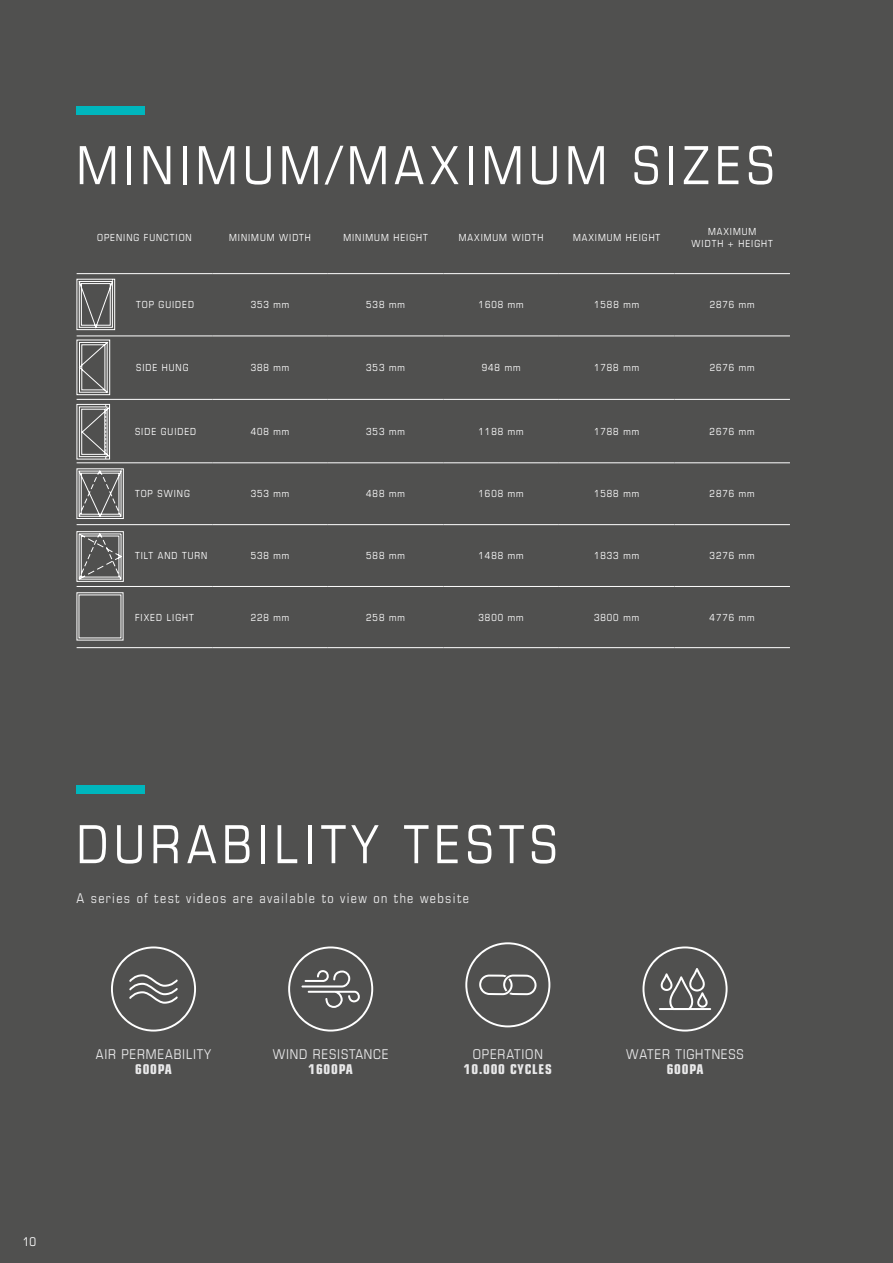
<style>
.page{position:relative;width:893px;height:1263px;background:#50504f}
.page>*{position:absolute;margin:0;border:0;box-sizing:border-box;transform-origin:0 0}
.t1{font:condensed 52.5px "Eurostile LT Std";letter-spacing:.1em;color:#fff}
.t2{font:condensed 13.5px "Eurostile LT Std";letter-spacing:.06em;color:#e9e9ea}
.t3{font:condensed 13.5px "Eurostile LT Std";letter-spacing:.1em;color:#e9e9ea}
.t4{font:700 condensed 13.5px "Eurostile LT Std";letter-spacing:.06em;color:#e9e9ea}
.t5{font:condensed 12px "Eurostile LT Std";color:#fff}
.t6{font:condensed 9.75px/12.1px "Eurostile LT Std";letter-spacing:.1em;color:#fff;text-align:center}
</style>
<div class="page">
<hr style="left:77px;top:273px;width:135px;height:1px;background:#fff">
<hr style="left:212px;top:273px;width:116px;height:1px;background:#fff">
<hr style="left:328px;top:273px;width:115px;height:1px;background:#fff">
<hr style="left:443px;top:273px;width:116px;height:1px;background:#fff">
<hr style="left:559px;top:273px;width:115px;height:1px;background:#fff">
<hr style="left:674px;top:273px;width:116px;height:1px;background:#fff">
<hr style="left:77px;top:336px;width:135px;height:1px;background:#fff">
<hr style="left:212px;top:336px;width:116px;height:1px;background:#fff">
<hr style="left:328px;top:336px;width:115px;height:1px;background:#fff">
<hr style="left:443px;top:336px;width:116px;height:1px;background:#fff">
<hr style="left:559px;top:336px;width:115px;height:1px;background:#fff">
<hr style="left:674px;top:336px;width:116px;height:1px;background:#fff">
<hr style="left:77px;top:399px;width:135px;height:1px;background:#fff">
<hr style="left:212px;top:399px;width:116px;height:1px;background:#fff">
<hr style="left:328px;top:399px;width:115px;height:1px;background:#fff">
<hr style="left:443px;top:399px;width:116px;height:1px;background:#fff">
<hr style="left:559px;top:399px;width:115px;height:1px;background:#fff">
<hr style="left:674px;top:399px;width:116px;height:1px;background:#fff">
<hr style="left:77px;top:463px;width:135px;height:1px;background:#fff">
<hr style="left:212px;top:463px;width:116px;height:1px;background:#fff">
<hr style="left:328px;top:463px;width:115px;height:1px;background:#fff">
<hr style="left:443px;top:463px;width:116px;height:1px;background:#fff">
<hr style="left:559px;top:463px;width:115px;height:1px;background:#fff">
<hr style="left:674px;top:463px;width:116px;height:1px;background:#fff">
<hr style="left:77px;top:524px;width:135px;height:1px;background:#fff">
<hr style="left:212px;top:524px;width:116px;height:1px;background:#fff">
<hr style="left:328px;top:524px;width:115px;height:1px;background:#fff">
<hr style="left:443px;top:524px;width:116px;height:1px;background:#fff">
<hr style="left:559px;top:524px;width:115px;height:1px;background:#fff">
<hr style="left:674px;top:524px;width:116px;height:1px;background:#fff">
<hr style="left:77px;top:586px;width:135px;height:1px;background:#fff">
<hr style="left:212px;top:586px;width:116px;height:1px;background:#fff">
<hr style="left:328px;top:586px;width:115px;height:1px;background:#fff">
<hr style="left:443px;top:586px;width:116px;height:1px;background:#fff">
<hr style="left:559px;top:586px;width:115px;height:1px;background:#fff">
<hr style="left:674px;top:586px;width:116px;height:1px;background:#fff">
<hr style="left:77px;top:647px;width:135px;height:1px;background:#fff">
<hr style="left:212px;top:647px;width:116px;height:1px;background:#fff">
<hr style="left:328px;top:647px;width:115px;height:1px;background:#fff">
<hr style="left:443px;top:647px;width:116px;height:1px;background:#fff">
<hr style="left:559px;top:647px;width:115px;height:1px;background:#fff">
<hr style="left:674px;top:647px;width:116px;height:1px;background:#fff">
<div style="left:77px;top:106px;width:68px;height:9px;background:#00b6bd"></div>
<div style="left:77px;top:785px;width:68px;height:9px;background:#00b6bd"></div>
<svg style="left:288px;top:946px;width:85px;height:85px"></svg>
<svg style="left:465px;top:942px;width:85px;height:85px"></svg>
<svg style="left:111px;top:946px;width:85px;height:85px"></svg>
<svg style="left:642px;top:946px;width:86px;height:85px"></svg>
<hr style="left:659px;top:1008px;width:52px;height:2px;background:#fff">
<svg style="left:76px;top:592px;width:48px;height:49px"></svg>
<svg style="left:76px;top:278px;width:39px;height:52px"></svg>
<svg style="left:76px;top:339px;width:34px;height:56px"></svg>
<svg style="left:76px;top:468px;width:48px;height:51px"></svg>
<svg style="left:76px;top:404px;width:34px;height:56px"></svg>
<svg style="left:76px;top:531px;width:48px;height:51px"></svg>
<h1 class="t1" style="left:77px;top:134px;width:700px">MINIMUM/MAXIMUM SIZES</h1>
<p class="t6" style="left:97px;top:231px;width:96px">OPENING FUNCTION</p>
<p class="t6" style="left:229px;top:231px;width:83px">MINIMUM WIDTH</p>
<p class="t6" style="left:343px;top:231px;width:86px">MINIMUM HEIGHT</p>
<p class="t6" style="left:459px;top:231px;width:86px">MAXIMUM WIDTH</p>
<p class="t6" style="left:573px;top:231px;width:89px">MAXIMUM HEIGHT</p>
<p class="t6" style="left:692px;top:225px;width:83px">MAXIMUM<br>WIDTH + HEIGHT</p>
<p class="t6" style="left:136px;top:299px;width:59px">TOP GUIDED</p>
<p class="t6" style="left:251px;top:299px;width:40px">353 mm</p>
<p class="t6" style="left:366px;top:299px;width:40px">538 mm</p>
<p class="t6" style="left:479px;top:299px;width:47px">1608 mm</p>
<p class="t6" style="left:594px;top:299px;width:47px">1588 mm</p>
<p class="t6" style="left:710px;top:299px;width:47px">2876 mm</p>
<p class="t6" style="left:136px;top:362px;width:54px">SIDE HUNG</p>
<p class="t6" style="left:251px;top:362px;width:40px">388 mm</p>
<p class="t6" style="left:366px;top:362px;width:40px">353 mm</p>
<p class="t6" style="left:482px;top:362px;width:40px">948 mm</p>
<p class="t6" style="left:594px;top:362px;width:47px">1788 mm</p>
<p class="t6" style="left:710px;top:362px;width:47px">2676 mm</p>
<p class="t6" style="left:135px;top:425px;width:63px">SIDE GUIDED</p>
<p class="t6" style="left:251px;top:425px;width:40px">408 mm</p>
<p class="t6" style="left:366px;top:425px;width:40px">353 mm</p>
<p class="t6" style="left:479px;top:425px;width:47px">1188 mm</p>
<p class="t6" style="left:594px;top:425px;width:47px">1788 mm</p>
<p class="t6" style="left:710px;top:425px;width:47px">2676 mm</p>
<p class="t6" style="left:135px;top:488px;width:56px">TOP SWING</p>
<p class="t6" style="left:251px;top:488px;width:40px">353 mm</p>
<p class="t6" style="left:366px;top:488px;width:40px">488 mm</p>
<p class="t6" style="left:479px;top:488px;width:47px">1608 mm</p>
<p class="t6" style="left:594px;top:488px;width:47px">1588 mm</p>
<p class="t6" style="left:710px;top:488px;width:47px">2876 mm</p>
<p class="t6" style="left:135px;top:549px;width:74px">TILT AND TURN</p>
<p class="t6" style="left:251px;top:549px;width:40px">538 mm</p>
<p class="t6" style="left:366px;top:549px;width:40px">588 mm</p>
<p class="t6" style="left:479px;top:549px;width:47px">1488 mm</p>
<p class="t6" style="left:594px;top:549px;width:47px">1833 mm</p>
<p class="t6" style="left:710px;top:549px;width:47px">3276 mm</p>
<p class="t6" style="left:135px;top:611px;width:60px">FIXED LIGHT</p>
<p class="t6" style="left:251px;top:611px;width:40px">228 mm</p>
<p class="t6" style="left:366px;top:611px;width:40px">258 mm</p>
<p class="t6" style="left:479px;top:611px;width:47px">3800 mm</p>
<p class="t6" style="left:594px;top:611px;width:47px">3800 mm</p>
<p class="t6" style="left:710px;top:611px;width:47px">4776 mm</p>
<h1 class="t1" style="left:77px;top:813px;width:483px">DURABILITY TESTS</h1>
<h2 class="t3" style="left:77px;top:890px;width:394px">A series of test videos are available to view on the website</h2>
<h2 class="t2" style="left:96px;top:1046px;width:117px">AIR PERMEABILITY</h2>
<h2 class="t4" style="left:135px;top:1061px;width:38px">600PA</h2>
<h2 class="t2" style="left:273px;top:1046px;width:117px">WIND RESISTANCE</h2>
<h2 class="t4" style="left:308px;top:1061px;width:46px">1600PA</h2>
<h2 class="t2" style="left:473px;top:1046px;width:71px">OPERATION</h2>
<h2 class="t4" style="left:464px;top:1061px;width:89px">10.000 CYCLES</h2>
<p class="t5" style="left:23px;top:1234px;width:15px">10</p>
<h2 class="t2" style="left:626px;top:1046px;width:119px">WATER TIGHTNESS</h2>
<h2 class="t4" style="left:667px;top:1061px;width:38px">600PA</h2>
</div>
